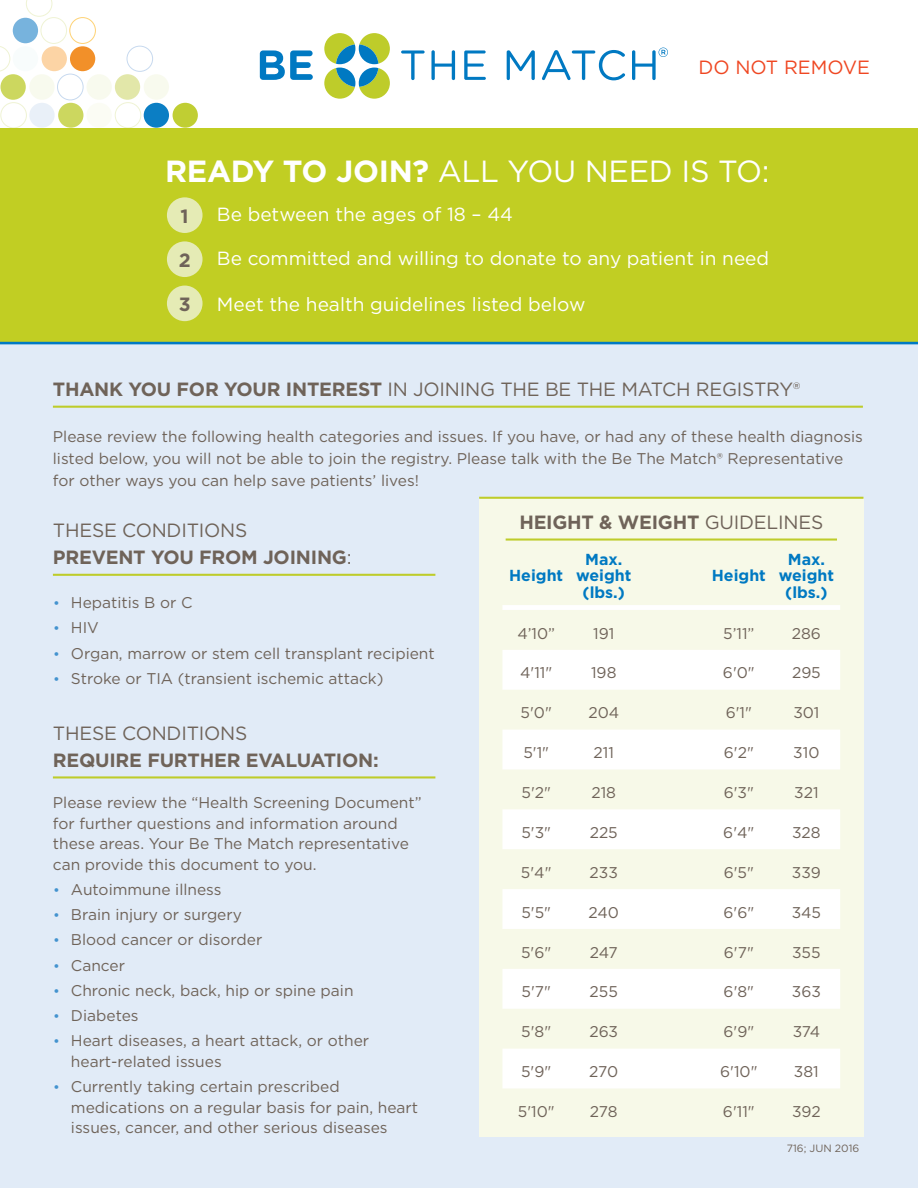
<style>
.page{position:relative;width:918px;height:1188px;background:#fff}
.page>*{position:absolute;margin:0;border:0;box-sizing:border-box;transform-origin:0 0}
.Headline{font:30.6px "Gotham";letter-spacing:-.01em;color:#fff}
.t1{font:700 19.2px/27px "Gotham";letter-spacing:-.01em;color:#6f6359}
.t2{font:19.2px "Gotham";letter-spacing:-.01em;color:#6f6359}
.t3{font:19.2px "Gotham";color:#ef4722}
.t4{font:19.05px "Gotham";color:#fff}
.t5{font:700 15.9px/16.5px "Gotham";color:#0079c2;text-align:center}
.t6{font:15.6px/20.5px "Gotham";color:#6f6359}
.t7{font:10.5px "Gotham";color:#6f6359}
.s1{font-weight:700}
.s2{font-weight:400}
.s3{font-size:14.25px;color:#4393cf}
</style>
<div class="page">
<div style="left:115px;top:102px;width:26px;height:26px;border:1px solid #ebf0c9;border-radius:50%"></div>
<div style="left:58px;top:103px;width:25px;height:25px;background:#ccd75f;border-radius:50%"></div>
<div style="left:42px;top:46px;width:25px;height:25px;background:#fcd4a5;border-radius:50%"></div>
<div style="left:1px;top:102px;width:26px;height:26px;border:1px solid #ebf0c9;border-radius:50%"></div>
<svg style="left:0;top:46px;width:10px;height:26px"></svg>
<div style="left:144px;top:103px;width:25px;height:25px;background:#0b7ec4;border-radius:50%"></div>
<div style="left:173px;top:103px;width:25px;height:25px;background:#c0ce33;border-radius:50%"></div>
<div style="left:127px;top:46px;width:26px;height:26px;border:1px solid #b9d0eb;border-radius:50%"></div>
<div style="left:87px;top:103px;width:25px;height:25px;background:#fbfcf4;border-radius:50%"></div>
<div style="left:70px;top:46px;width:25px;height:25px;background:#f29029;border-radius:50%"></div>
<div style="left:29px;top:103px;width:26px;height:25px;background:#e4edf7;border-radius:50%"></div>
<div style="left:13px;top:46px;width:25px;height:25px;background:#f8fcfc;border-radius:50%"></div>
<svg style="left:26px;top:0;width:26px;height:17px"></svg>
<div style="left:144px;top:74px;width:25px;height:26px;background:#f7f9ea;border-radius:50%"></div>
<div style="left:87px;top:74px;width:25px;height:26px;background:#f7f9ea;border-radius:50%"></div>
<div style="left:70px;top:17px;width:26px;height:27px;border:1px solid #fed06e;border-radius:50%"></div>
<div style="left:29px;top:74px;width:26px;height:26px;background:#f7f9ea;border-radius:50%"></div>
<div style="left:13px;top:18px;width:25px;height:25px;background:#77b3dd;border-radius:50%"></div>
<div style="left:115px;top:74px;width:25px;height:26px;background:#e2e7a9;border-radius:50%"></div>
<div style="left:57px;top:74px;width:26px;height:26px;border:1px solid #b9d0eb;border-radius:50%"></div>
<div style="left:41px;top:17px;width:26px;height:27px;border:1px solid #ebf0c9;border-radius:50%"></div>
<svg style="left:0;top:74px;width:26px;height:26px"></svg>
<div style="left:0;top:128px;width:918px;height:214px;background:#c1ce23"></div>
<div style="left:0;top:343px;width:918px;height:845px;background:#e1ebf7"></div>
<div style="left:167px;top:197px;width:36px;height:36px;background:#e5ebb5;border-radius:50%"></div>
<div style="left:167px;top:241px;width:36px;height:36px;background:#e5ebb5;border-radius:50%"></div>
<div style="left:167px;top:286px;width:36px;height:35px;background:#e5ebb5;border-radius:50%"></div>
<div style="left:479px;top:498px;width:384px;height:639px;background:#f7f9e8"></div>
<svg style="left:502px;top:605px;width:338px;height:483px"></svg>
<hr style="left:506px;top:538px;width:331px;height:3px;background:#becc2a">
<hr style="left:53px;top:406px;width:810px;height:2px;background:#becc2a">
<hr style="left:53px;top:574px;width:382px;height:2px;background:#becc2a">
<hr style="left:53px;top:776px;width:382px;height:2px;background:#becc2a">
<hr style="left:0;top:342px;width:918px;height:2px;background:#0079c2">
<hr style="left:479px;top:497px;width:384px;height:2px;background:#becc2a">
<svg style="left:260px;top:50px;width:53px;height:30px"></svg>
<svg style="left:401px;top:50px;width:24px;height:30px"></svg>
<svg style="left:431px;top:50px;width:24px;height:30px"></svg>
<svg style="left:464px;top:50px;width:22px;height:30px"></svg>
<svg style="left:507px;top:50px;width:28px;height:30px"></svg>
<svg style="left:542px;top:50px;width:83px;height:30px"></svg>
<svg style="left:324px;top:33px;width:66px;height:66px"></svg>
<svg style="left:632px;top:48px;width:36px;height:32px"></svg>
<p class="t3" style="left:698px;top:54px;width:173px">DO NOT REMOVE</p>
<p class="Headline" style="left:165px;top:152px;width:606px"><span class="s1">READY TO JOIN?</span> ALL YOU NEED IS TO:</p>
<p class="t1" style="left:181px;top:202px;width:10px">1</p>
<p class="t4" style="left:217px;top:203px;width:298px">Be between the ages of 18 – 44</p>
<p class="t1" style="left:179px;top:246px;width:13px">2</p>
<p class="t4" style="left:217px;top:246px;width:554px">Be committed and willing to donate to any patient in need</p>
<p class="t1" style="left:179px;top:291px;width:13px">3</p>
<p class="t4" style="left:217px;top:292px;width:370px">Meet the health guidelines listed below</p>
<p class="t2" style="left:53px;top:377px;width:749px"><span class="s1">THANK YOU FOR YOUR INTEREST</span> IN JOINING THE BE THE MATCH REGISTRY®</p>
<p class="t6" style="left:53px;top:426px;width:812px;line-height:21.8px">Please review the following health categories and issues. If you have, or had any of these health diagnosis listed below, you will not be able to join the registry. Please talk with the Be The Match® Representative for other ways you can help save patients’ lives!</p>
<p class="t1" style="left:53px;top:517px;width:300px"><span class="s2">THESE CONDITIONS<br></span>PREVENT YOU FROM JOINING<span class="s2">:</span></p>
<p class="t6" style="left:53px;top:592px;width:141px"><span class="s3">•</span> Hepatitis B or C</p>
<p class="t6" style="left:53px;top:617px;width:47px"><span class="s3">•</span> HIV</p>
<p class="t6" style="left:53px;top:643px;width:383px"><span class="s3">•</span> Organ, marrow or stem cell transplant recipient</p>
<p class="t6" style="left:53px;top:668px;width:332px"><span class="s3">•</span> Stroke or TIA (transient ischemic attack)</p>
<p class="t1" style="left:519px;top:509px;width:305px">HEIGHT &amp; WEIGHT <span class="s2">GUIDELINES</span></p>
<p class="t5" style="left:576px;top:551px;width:57px">Max. weight (lbs.)</p>
<p class="t5" style="left:779px;top:551px;width:57px">Max. weight (lbs.)</p>
<p class="t5" style="left:509px;top:567px;width:56px">Height</p>
<p class="t5" style="left:712px;top:567px;width:56px">Height</p>
<p class="t6" style="left:517px;top:622px;width:39px">4’10”</p>
<p class="t6" style="left:593px;top:622px;width:23px">191</p>
<p class="t6" style="left:723px;top:622px;width:33px">5’11”</p>
<p class="t6" style="left:792px;top:622px;width:31px">286</p>
<p class="t6" style="left:520px;top:662px;width:34px">4'11"</p>
<p class="t6" style="left:591px;top:662px;width:27px">198</p>
<p class="t6" style="left:723px;top:662px;width:33px">6'0"</p>
<p class="t6" style="left:792px;top:662px;width:30px">295</p>
<p class="t6" style="left:521px;top:702px;width:33px">5'0"</p>
<p class="t6" style="left:588px;top:702px;width:32px">204</p>
<p class="t6" style="left:726px;top:702px;width:28px">6'1"</p>
<p class="t6" style="left:793px;top:702px;width:28px">301</p>
<p class="t6" style="left:523px;top:742px;width:27px">5'1"</p>
<p class="t6" style="left:594px;top:742px;width:22px">211</p>
<p class="t6" style="left:724px;top:742px;width:31px">6'2"</p>
<p class="t6" style="left:793px;top:742px;width:28px">310</p>
<p class="t6" style="left:522px;top:782px;width:31px">5'2"</p>
<p class="t6" style="left:591px;top:782px;width:26px">218</p>
<p class="t6" style="left:724px;top:782px;width:32px">6'3"</p>
<p class="t6" style="left:794px;top:782px;width:26px">321</p>
<p class="t6" style="left:521px;top:822px;width:31px">5'3"</p>
<p class="t6" style="left:590px;top:822px;width:30px">225</p>
<p class="t6" style="left:723px;top:822px;width:33px">6'4"</p>
<p class="t6" style="left:792px;top:822px;width:30px">328</p>
<p class="t6" style="left:521px;top:862px;width:32px">5'4"</p>
<p class="t6" style="left:590px;top:862px;width:30px">233</p>
<p class="t6" style="left:724px;top:862px;width:32px">6'5"</p>
<p class="t6" style="left:792px;top:862px;width:31px">339</p>
<p class="t6" style="left:521px;top:902px;width:31px">5'5"</p>
<p class="t6" style="left:589px;top:902px;width:32px">240</p>
<p class="t6" style="left:724px;top:902px;width:32px">6'6"</p>
<p class="t6" style="left:792px;top:902px;width:31px">345</p>
<p class="t6" style="left:521px;top:941px;width:32px">5'6"</p>
<p class="t6" style="left:590px;top:941px;width:29px">247</p>
<p class="t6" style="left:724px;top:941px;width:31px">6'7"</p>
<p class="t6" style="left:792px;top:941px;width:30px">355</p>
<p class="t6" style="left:522px;top:981px;width:31px">5'7"</p>
<p class="t6" style="left:590px;top:981px;width:30px">255</p>
<p class="t6" style="left:724px;top:981px;width:32px">6'8"</p>
<p class="t6" style="left:792px;top:981px;width:30px">363</p>
<p class="t6" style="left:521px;top:1021px;width:31px">5'8"</p>
<p class="t6" style="left:589px;top:1021px;width:30px">263</p>
<p class="t6" style="left:724px;top:1021px;width:32px">6'9"</p>
<p class="t6" style="left:793px;top:1021px;width:29px">374</p>
<p class="t6" style="left:521px;top:1061px;width:32px">5'9"</p>
<p class="t6" style="left:589px;top:1061px;width:31px">270</p>
<p class="t6" style="left:720px;top:1061px;width:39px">6'10"</p>
<p class="t6" style="left:794px;top:1061px;width:26px">381</p>
<p class="t6" style="left:518px;top:1101px;width:38px">5'10"</p>
<p class="t6" style="left:590px;top:1101px;width:29px">278</p>
<p class="t6" style="left:723px;top:1101px;width:33px">6'11"</p>
<p class="t6" style="left:792px;top:1101px;width:30px">392</p>
<p class="t1" style="left:53px;top:720px;width:327px"><span class="s2">THESE CONDITIONS<br></span>REQUIRE FURTHER EVALUATION:</p>
<p class="t6" style="left:53px;top:792px;width:370px">Please review the “Health Screening Document” for further questions and information around these areas. Your Be The Match representative can provide this document to you.</p>
<p class="t6" style="left:53px;top:879px;width:170px"><span class="s3">•</span> Autoimmune illness</p>
<p class="t6" style="left:53px;top:904px;width:190px"><span class="s3">•</span> Brain injury or surgery</p>
<p class="t6" style="left:53px;top:929px;width:211px"><span class="s3">•</span> Blood cancer or disorder</p>
<p class="t6" style="left:53px;top:955px;width:73px"><span class="s3">•</span> Cancer</p>
<p class="t6" style="left:53px;top:980px;width:302px"><span class="s3">•</span> Chronic neck, back, hip or spine pain</p>
<p class="t6" style="left:53px;top:1005px;width:87px"><span class="s3">•</span> Diabetes</p>
<p class="t6" style="left:71px;top:1030px;width:300px;text-indent:-18px"><span class="s3">•</span> Heart diseases, a heart attack, or other heart-related issues</p>
<p class="t6" style="left:71px;top:1076px;width:349px;text-indent:-18px"><span class="s3">•</span> Currently taking certain prescribed medications on a regular basis for pain, heart issues, cancer, and other serious diseases</p>
<p class="t7" style="left:787px;top:1142px;width:74px">716; JUN 2016</p>
</div>
